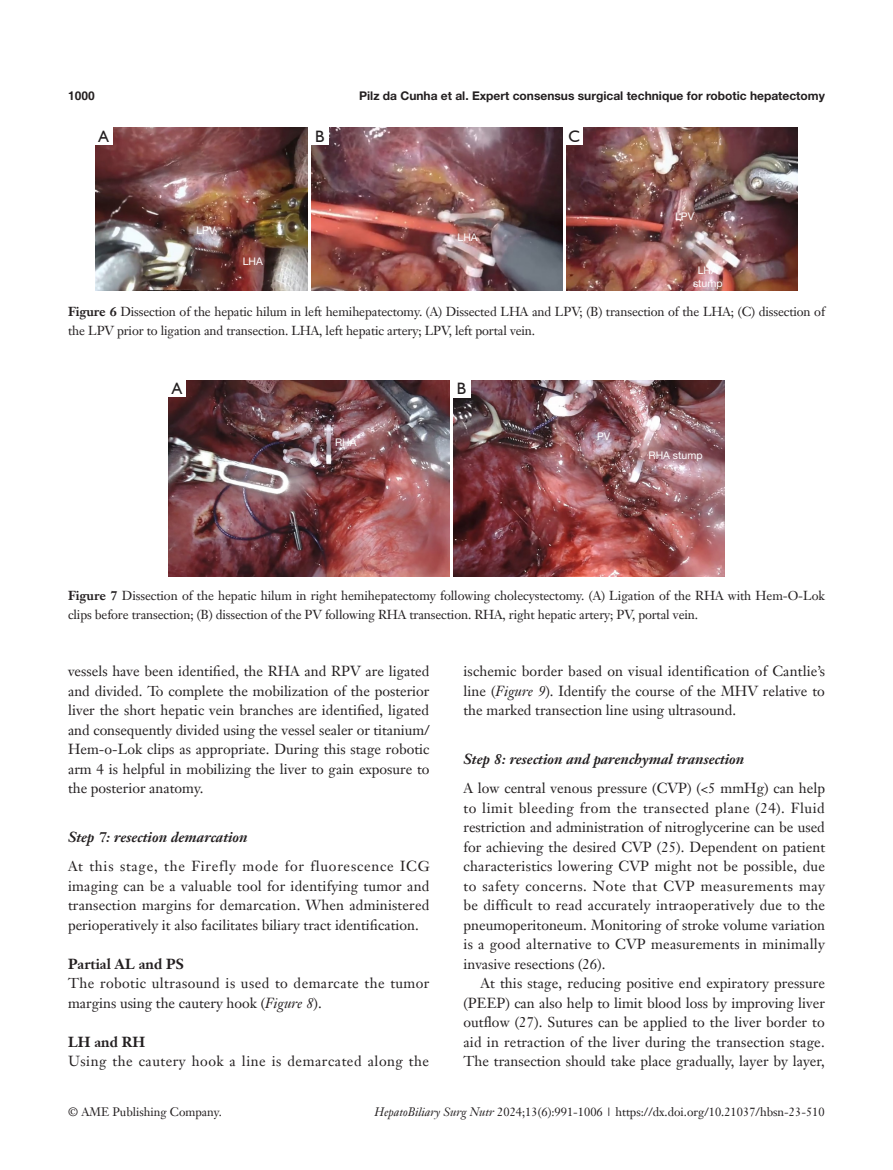
<style>
.page{position:relative;width:893px;height:1170px;background:#fff}
.page>*{position:absolute;margin:0;border:0;box-sizing:border-box;transform-origin:0 0}
.t1{font:16.5px "Humanist 521 BT";color:#231f20}
.t2{font:14.25px/19.5px "Janson Text LT";color:#231f20;text-align:justify}
.t3{font:14.25px/19.5px "Janson Text LT";letter-spacing:.03em;color:#231f20}
._2ji-6_5{font:italic 700 14.25px "Janson Text LT";color:#231f20}
.t4{font:14.25px "Janson Text LT";letter-spacing:.035em;color:#231f20}
._3ji-zhengti{font:700 14.25px "Janson Text LT";color:#231f20}
.二级标题下沉{font:12.75px/19.5px "Janson Text LT";letter-spacing:-.01em;color:#231f20}
.t5{font:12px "Janson Text LT";color:#231f20}
.t6{font:700 12px "Helvetica Neue LT Pro";color:#231f20}
.t7{font:700 12px "Helvetica";color:#231f20}
.二级标题下沉-2{font:10.5px "Helvetica Neue LT Pro";color:#fff}
.s1{font-weight:700}
.s2{font-style:italic}
</style>
<div class="page">
<img style="left:95px;top:128px;width:213px;height:162px">
<img style="left:312px;top:128px;width:250px;height:162px">
<img style="left:566px;top:128px;width:232px;height:162px">
<div style="left:95px;top:128px;width:17px;height:17px;background:#fff"></div>
<div style="left:311px;top:128px;width:17px;height:17px;background:#fff"></div>
<div style="left:566px;top:128px;width:17px;height:17px;background:#fff"></div>
<img style="left:168px;top:380px;width:281px;height:196px">
<img style="left:454px;top:380px;width:271px;height:196px">
<div style="left:168px;top:380px;width:17px;height:17px;background:#fff"></div>
<div style="left:453px;top:380px;width:17px;height:17px;background:#fff"></div>
<p class="t7" style="left:68px;top:88px;width:28px">1000</p>
<p class="t6" style="left:359px;top:88px;width:467px">Pilz da Cunha et al. Expert consensus surgical technique for robotic hepatectomy</p>
<p class="t1" style="left:99px;top:126px;width:12px">A</p>
<p class="t1" style="left:315px;top:126px;width:11px">B</p>
<p class="t1" style="left:568px;top:126px;width:13px">C</p>
<p class="二级标题下沉-2" style="left:196px;top:223px;width:21px">LPV</p>
<p class="二级标题下沉-2" style="left:243px;top:254px;width:22px">LHA</p>
<p class="二级标题下沉-2" style="left:458px;top:231px;width:22px">LHA</p>
<p class="二级标题下沉-2" style="left:675px;top:210px;width:21px">LPV</p>
<p class="二级标题下沉-2" style="left:698px;top:263px;width:22px">LHA</p>
<p class="二级标题下沉-2" style="left:693px;top:277px;width:31px">stump</p>
<p class="二级标题下沉" style="left:68px;top:302px;width:758px"><span class="s1">Figure 6</span> Dissection of the hepatic hilum in left hemihepatectomy. (A) Dissected LHA and LPV; (B) transection of the LHA; (C) dissection of the LPV prior to ligation and transection. LHA, left hepatic artery; LPV, left portal vein.</p>
<p class="t1" style="left:172px;top:378px;width:12px">A</p>
<p class="t1" style="left:457px;top:378px;width:11px">B</p>
<p class="二级标题下沉-2" style="left:335px;top:436px;width:23px">RHA</p>
<p class="二级标题下沉-2" style="left:597px;top:430px;width:15px">PV</p>
<p class="二级标题下沉-2" style="left:648px;top:449px;width:56px">RHA stump</p>
<p class="二级标题下沉" style="left:68px;top:585px;width:758px"><span class="s1">Figure 7</span> Dissection of the hepatic hilum in right hemihepatectomy following cholecystectomy. (A) Ligation of the RHA with Hem-O-Lok clips before transection; (B) dissection of the PV following RHA transection. RHA, right hepatic artery; PV, portal vein.</p>
<p class="t2" style="left:68px;top:661px;width:363px">vessels have been identified, the RHA and RPV are ligated and divided. To complete the mobilization of the posterior liver the short hepatic vein branches are identified, ligated and consequently divided using the vessel sealer or titanium/ Hem-o-Lok clips as appropriate. During this stage robotic arm 4 is helpful in mobilizing the liver to gain exposure to the posterior anatomy.</p>
<p class="_2ji-6_5" style="left:68px;top:827px;width:181px">Step 7: resection demarcation</p>
<p class="t2" style="left:68px;top:856px;width:363px">At this stage, the Firefly mode for fluorescence ICG imaging can be a valuable tool for identifying tumor and transection margins for demarcation. When administered perioperatively it also facilitates biliary tract identification.</p>
<p class="_3ji-zhengti" style="left:68px;top:954px;width:117px">Partial AL and PS</p>
<p class="t3" style="left:68px;top:973px;width:363px">The robotic ultrasound is used to demarcate the tumor margins using the cautery hook (<span class="s2">Figure 8</span>).</p>
<p class="_3ji-zhengti" style="left:68px;top:1032px;width:79px">LH and RH</p>
<p class="t4" style="left:68px;top:1052px;width:363px">Using the cautery hook a line is demarcated along the</p>
<p class="t2" style="left:463px;top:661px;width:363px">ischemic border based on visual identification of Cantlie’s line (<span class="s2">Figure 9</span>). Identify the course of the MHV relative to the marked transection line using ultrasound.</p>
<p class="_2ji-6_5" style="left:463px;top:749px;width:282px">Step 8: resection and parenchymal transection</p>
<p class="t2" style="left:463px;top:778px;width:363px">A low central venous pressure (CVP) (&lt;5 mmHg) can help to limit bleeding from the transected plane (24). Fluid restriction and administration of nitroglycerine can be used for achieving the desired CVP (25). Dependent on patient characteristics lowering CVP might not be possible, due to safety concerns. Note that CVP measurements may be difficult to read accurately intraoperatively due to the pneumoperitoneum. Monitoring of stroke volume variation is a good alternative to CVP measurements in minimally invasive resections (26).</p>
<p class="t2" style="left:463px;top:973px;width:363px;text-indent:17px">At this stage, reducing positive end expiratory pressure (PEEP) can also help to limit blood loss by improving liver outflow (27). Sutures can be applied to the liver border to aid in retraction of the liver during the transection stage.<br>The transection should take place gradually, layer by layer,</p>
<p class="t5" style="left:68px;top:1104px;width:155px">© AME Publishing Company.</p>
<p class="t5" style="left:374px;top:1104px;width:452px"><span class="s2">HepatoBiliary Surg Nutr</span> 2024;13(6):991-1006 | https://dx.doi.org/10.21037/hbsn-23-510</p>
</div>
